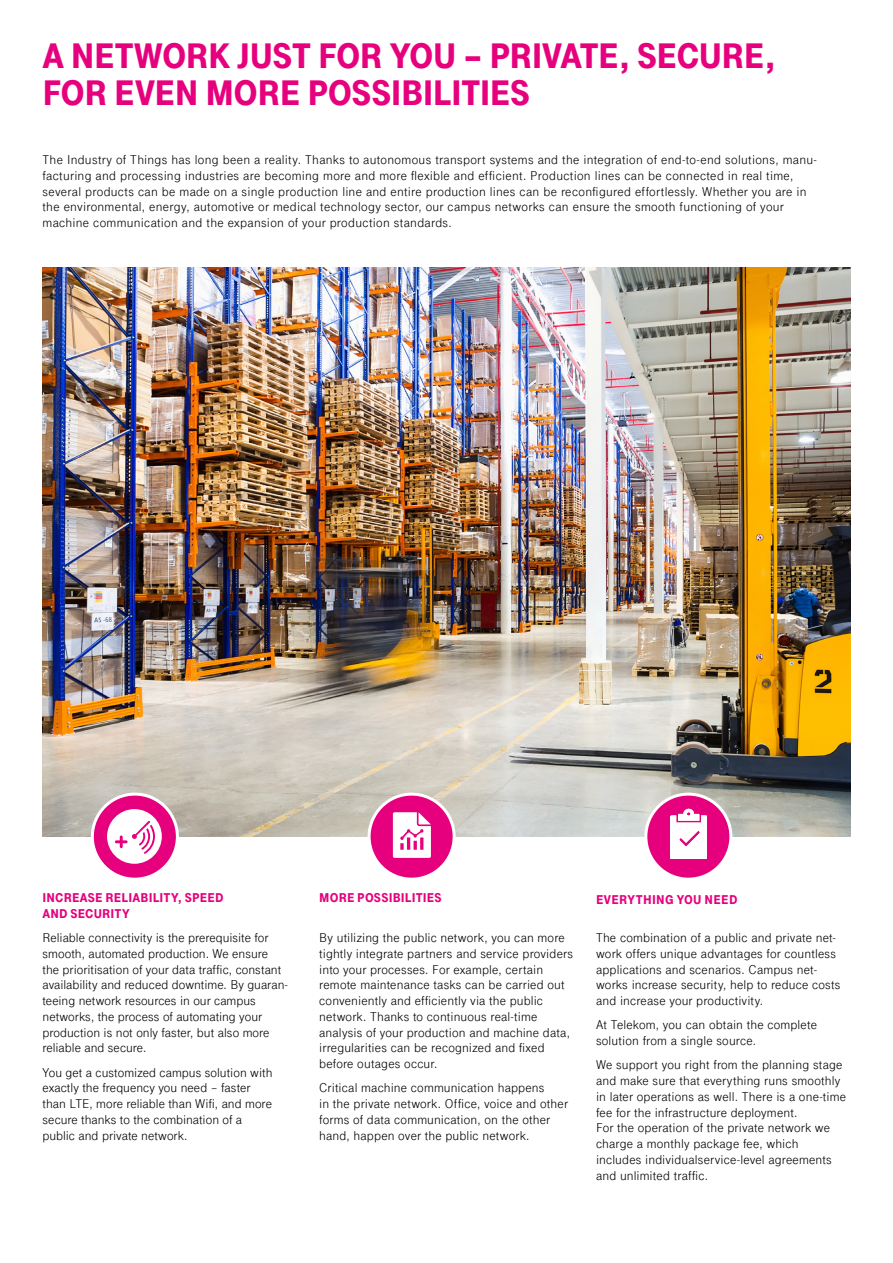
<style>
.page{position:relative;width:893px;height:1263px;background:#fff}
.page>*{position:absolute;margin:0;border:0;box-sizing:border-box;transform-origin:0 0}
.t1{font:900 37.5px/37.5px "Tele Grotesk Next";letter-spacing:-.015em;color:#e6007d}
.t2{font:13.5px/15.8px "Tele Grotesk Next";letter-spacing:.01em;color:#000}
.t3{font:900 13.5px/15.8px "Tele Grotesk Next";letter-spacing:.01em;color:#e6007d}
</style>
<div class="page">
<img style="left:43px;top:268px;width:807px;height:569px">
<div style="left:369px;top:794px;width:85px;height:85px;background:#e6007d;border-radius:50%"></div>
<div style="left:368px;top:793px;width:88px;height:88px;border:3px solid #fff;border-radius:50%"></div>
<svg style="left:393px;top:812px;width:37px;height:45px"></svg>
<div style="left:646px;top:794px;width:85px;height:85px;background:#e6007d;border-radius:50%"></div>
<div style="left:644px;top:793px;width:88px;height:88px;border:3px solid #fff;border-radius:50%"></div>
<svg style="left:670px;top:809px;width:37px;height:50px"></svg>
<div style="left:92px;top:794px;width:85px;height:85px;background:#e6007d;border-radius:50%"></div>
<div style="left:91px;top:793px;width:88px;height:88px;border:3px solid #fff;border-radius:50%"></div>
<svg style="left:107px;top:809px;width:55px;height:55px"></svg>
<h1 class="t1" style="left:43px;top:37px;width:735px">A NETWORK JUST FOR YOU – PRIVATE, SECURE,<br>FOR EVEN MORE POSSIBILITIES</h1>
<p class="t2" style="left:43px;top:152px;width:776px">The Industry of Things has long been a reality. Thanks to autonomous transport systems and the integration of end-to-end solutions, manu&shy;facturing and processing industries are becoming more and more flexible and efficient. Production lines can be connected in real time, several products can be made on a single production line and entire production lines can be reconfigured effortlessly. Whether you are in the environmental, energy, automotive or medical technology sector, our campus networks can ensure the smooth functioning of your machine communication and the expansion of your production standards.</p>
<p class="t3" style="left:43px;top:890px;width:182px">INCREASE RELIABILITY, SPEED<br>AND SECURITY</p>
<p class="t2" style="left:43px;top:930px;width:247px">Reliable connectivity is the prerequisite for smooth, automated production. We ensure the prioritisation of your data traffic, constant availability and reduced downtime. By guaran&shy;teeing network resources in our campus networks, the process of automating your production is not only faster, but also more reliable and secure.</p>
<p class="t2" style="left:43px;top:1064px;width:231px">You get a customized campus solution with exactly the frequency you need – faster than LTE, more reliable than Wifi, and more secure thanks to the combination of a public and private network.</p>
<p class="t3" style="left:319px;top:890px;width:124px">MORE POSSIBILITIES</p>
<p class="t2" style="left:319px;top:930px;width:255px">By utilizing the public network, you can more tightly integrate partners and service providers into your processes. For example, certain remote maintenance tasks can be carried out conveniently and efficiently via the public network. Thanks to continuous real-time analysis of your production and machine data, irregularities can be recognized and fixed before outages occur.</p>
<p class="t2" style="left:319px;top:1080px;width:250px">Critical machine communication happens<br>in the private network. Office, voice and other forms of data communication, on the other hand, happen over the public network.</p>
<p class="t3" style="left:596px;top:892px;width:143px">EVERYTHING YOU NEED</p>
<p class="t2" style="left:596px;top:930px;width:246px">The combination of a public and private net&shy;work offers unique advantages for countless applications and scenarios. Campus net&shy;works increase security, help to reduce costs and increase your productivity.</p>
<p class="t2" style="left:596px;top:1017px;width:222px">At Telekom, you can obtain the complete solution from a single source.</p>
<p class="t2" style="left:596px;top:1057px;width:252px">We support you right from the planning stage and make sure that everything runs smoothly in later operations as well. There is a one-time fee for the infrastructure deployment.<br>For the operation of the private network we charge a monthly package fee, which includes individualservice-level agreements and unlimited traffic.</p>
</div>
